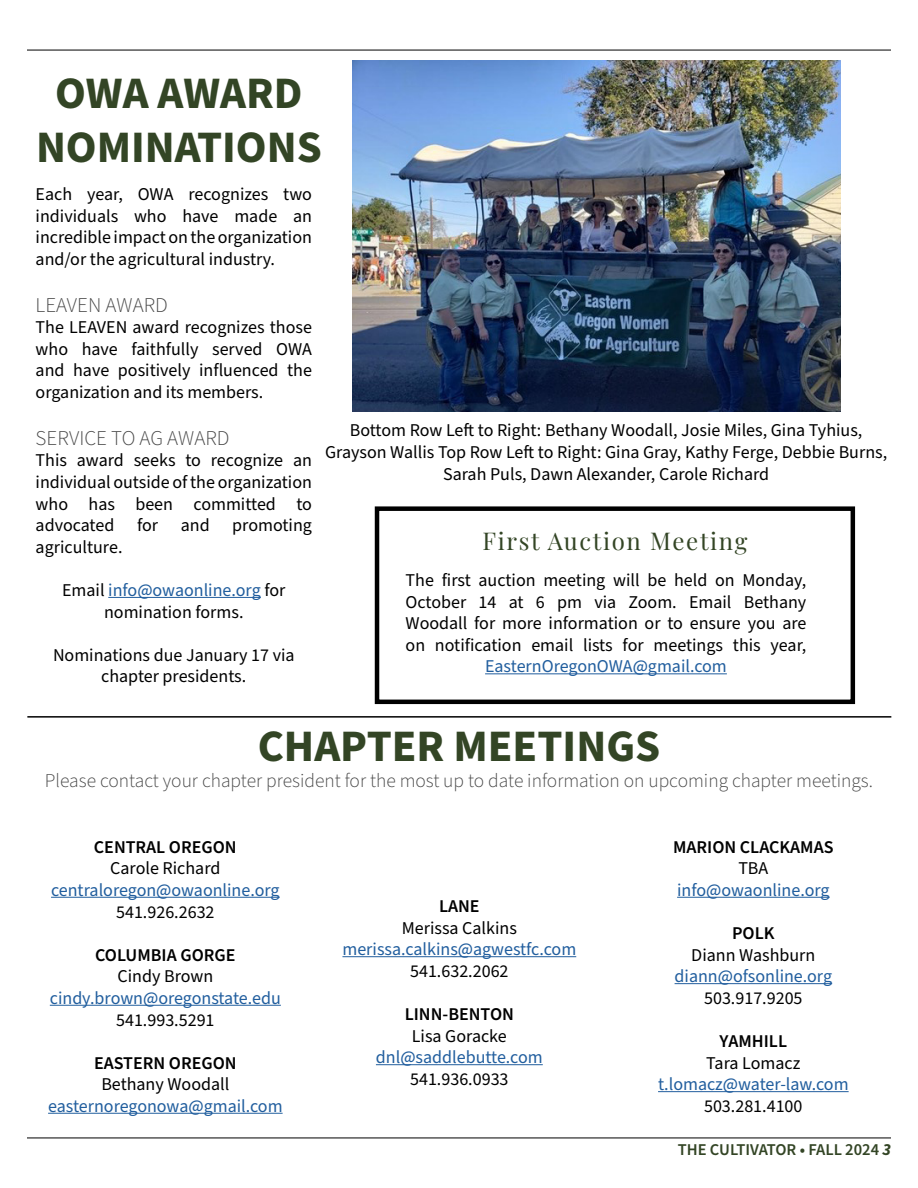
<style>
.page{position:relative;width:918px;height:1188px;background:#fff}
.page>*{position:absolute;margin:0;border:0;box-sizing:border-box;transform-origin:0 0}
.t1{font:700 45px/54px "Source Sans Pro";color:#334525;text-align:center}
.t2{font:24px "Playfair Display";letter-spacing:.07em;color:#334525}
.t3{font:300 21px "Source Sans Pro";color:#454545}
.t4{font:300 19.5px "Source Sans Pro";color:#454545}
.t5{font:18px/21.6px "Source Sans Pro";color:#000;text-align:justify}
.t6{font:18px "Source Sans Pro";color:#215e9e}
.t7{font:600 18px "Source Sans Pro";color:#000}
.t8{font:600 16.5px "Source Sans Pro";color:#334525}
.s1{color:#215e9e}
.s2{font-weight:700;font-style:italic}
</style>
<div class="page">
<hr style="left:27px;top:50px;width:864px;height:1px;background:#000">
<hr style="left:27px;top:1138px;width:864px;height:1px;background:#000">
<hr style="left:27px;top:716px;width:864px;height:2px;background:#000">
<hr style="left:51px;top:897px;width:229px;height:1px;background:#215e9e">
<hr style="left:50px;top:1005px;width:231px;height:1px;background:#215e9e">
<hr style="left:48px;top:1113px;width:235px;height:1px;background:#215e9e">
<hr style="left:342px;top:956px;width:234px;height:1px;background:#215e9e">
<hr style="left:376px;top:1064px;width:167px;height:1px;background:#215e9e">
<hr style="left:677px;top:897px;width:153px;height:1px;background:#215e9e">
<hr style="left:675px;top:983px;width:157px;height:1px;background:#215e9e">
<hr style="left:658px;top:1091px;width:191px;height:1px;background:#215e9e">
<hr style="left:108px;top:597px;width:153px;height:1px;background:#215e9e">
<div style="left:375px;top:506px;width:480px;height:198px;border:4px solid #000"></div>
<hr style="left:485px;top:673px;width:242px;height:1px;background:#215e9e">
<img style="left:352px;top:60px;width:488px;height:352px">
<h1 class="t1" style="left:36px;top:67px;width:287px">OWA AWARD<br>NOMINATIONS</h1>
<p class="t5" style="left:36px;top:184px;width:278px">Each year, OWA recognizes two individuals who have made an incredible impact on the organization and/or the agricultural industry.</p>
<p class="t3" style="left:36px;top:291px;width:134px">LEAVEN AWARD</p>
<p class="t5" style="left:36px;top:317px;width:278px">The LEAVEN award recognizes those who have faithfully served OWA and have positively influenced the organization and its members.</p>
<p class="t3" style="left:36px;top:424px;width:195px">SERVICE TO AG AWARD</p>
<p class="t5" style="left:36px;top:450px;width:278px">This award seeks to recognize an individual outside of the organization who has been committed to advocated</p>
<p class="t5" style="left:325px;top:420px;width:564px;text-align:center">Bottom Row Left to Right: Bethany Woodall, Josie Miles, Gina Tyhius,<br>Grayson Wallis Top Row Left to Right: Gina Gray, Kathy Ferge, Debbie Burns,<br>Sarah Puls, Dawn Alexander, Carole Richard</p>
<p class="t5" style="left:137px;top:515px;width:23px">for</p>
<p class="t5" style="left:181px;top:515px;width:30px">and</p>
<p class="t5" style="left:232px;top:515px;width:81px">promoting</p>
<h2 class="t2" style="left:482px;top:522px;width:266px">First Auction Meeting</h2>
<p class="t5" style="left:406px;top:570px;width:402px">The first auction meeting will be held on Monday, October 14 at 6 pm via Zoom. Email Bethany Woodall for more information or to ensure you are on notification email lists for meetings this year,</p>
<p class="t6" style="left:485px;top:654px;width:243px">EasternOregonOWA@gmail.com</p>
<p class="t5" style="left:36px;top:537px;width:88px">agriculture.</p>
<p class="t5" style="left:62px;top:580px;width:225px;text-align:center">Email <span class="s1">info@owaonline.org</span> for nomination forms.</p>
<p class="t5" style="left:53px;top:645px;width:243px;text-align:center">Nominations due January 17 via chapter presidents.</p>
<h1 class="t1" style="left:258px;top:720px;width:404px">CHAPTER MEETINGS</h1>
<p class="t4" style="left:45px;top:767px;width:830px">Please contact your chapter president for the most up to date information on upcoming chapter meetings.</p>
<p class="t7" style="left:94px;top:835px;width:144px">CENTRAL OREGON</p>
<p class="t5" style="left:110px;top:858px;width:112px">Carole Richard</p>
<p class="t6" style="left:51px;top:878px;width:230px">centraloregon@owaonline.org</p>
<p class="t5" style="left:116px;top:901px;width:100px">541.926.2632</p>
<p class="t7" style="left:95px;top:943px;width:142px">COLUMBIA GORGE</p>
<p class="t5" style="left:118px;top:966px;width:97px">Cindy Brown</p>
<p class="t6" style="left:50px;top:986px;width:233px">cindy.brown@oregonstate.edu</p>
<p class="t5" style="left:116px;top:1009px;width:100px">541.993.5291</p>
<p class="t7" style="left:94px;top:1051px;width:144px">EASTERN OREGON</p>
<p class="t5" style="left:101px;top:1074px;width:130px">Bethany Woodall</p>
<p class="t6" style="left:48px;top:1094px;width:236px">easternoregonowa@gmail.com</p>
<p class="t7" style="left:439px;top:894px;width:42px">LANE</p>
<p class="t5" style="left:402px;top:918px;width:117px">Merissa Calkins</p>
<p class="t6" style="left:342px;top:937px;width:235px">merissa.calkins@agwestfc.com</p>
<p class="t5" style="left:410px;top:961px;width:100px">541.632.2062</p>
<p class="t7" style="left:405px;top:1002px;width:111px">LINN-BENTON</p>
<p class="t5" style="left:412px;top:1026px;width:96px">Lisa Goracke</p>
<p class="t6" style="left:376px;top:1045px;width:168px">dnl@saddlebutte.com</p>
<p class="t5" style="left:410px;top:1069px;width:100px">541.936.0933</p>
<p class="t7" style="left:673px;top:835px;width:162px">MARION CLACKAMAS</p>
<p class="t5" style="left:738px;top:858px;width:32px">TBA</p>
<p class="t6" style="left:677px;top:878px;width:154px">info@owaonline.org</p>
<p class="t7" style="left:732px;top:921px;width:44px">POLK</p>
<p class="t5" style="left:691px;top:945px;width:126px">Diann Washburn</p>
<p class="t6" style="left:675px;top:964px;width:159px">diann@ofsonline.org</p>
<p class="t5" style="left:704px;top:988px;width:100px">503.917.9205</p>
<p class="t7" style="left:720px;top:1029px;width:69px">YAMHILL</p>
<p class="t5" style="left:706px;top:1053px;width:96px">Tara Lomacz</p>
<p class="t6" style="left:658px;top:1072px;width:192px">t.lomacz@water-law.com</p>
<p class="t5" style="left:704px;top:1096px;width:100px">503.281.4100</p>
<p class="t8" style="left:678px;top:1139px;width:215px">THE CULTIVATOR • FALL 2024 <span class="s2">3</span></p>
</div>
